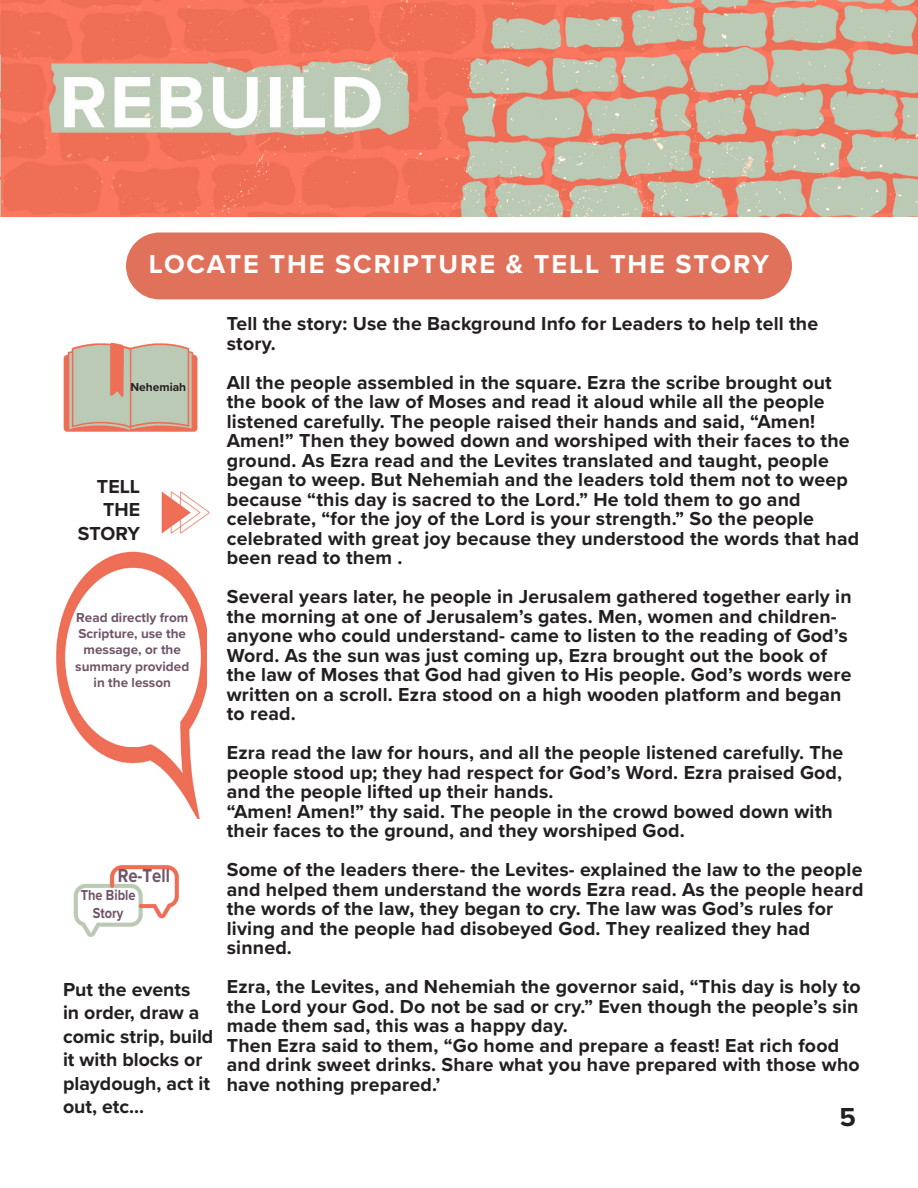
<style>
.page{position:relative;width:918px;height:1188px;background:#fff}
.page>*{position:absolute;margin:0;border:0;box-sizing:border-box;transform-origin:0 0}
.Paragraph_Style_4{font:700 27px "Proxima Nova";letter-spacing:.07em;color:#fff}
.t1{font:700 27px "Proxima Nova";color:#231f20}
.Paragraph_Style_5{font:700 19.5px/19.5px "Proxima Nova";letter-spacing:.01em;color:#231f20}
.Memory_Verse{font:700 19.5px/23.4px "Proxima Nova";color:#231f20}
.Memory_Verse-2{font:700 19.5px "Proxima Nova";color:#70546a;scale:.85 1}
.Memory_Verse-3{font:700 15px/18px "Proxima Nova";color:#70546a;text-align:center;scale:.85 1}
.Memory_Verse-4{font:700 13.5px/16.2px "Proxima Nova";color:#70546a;text-align:center}
.Lesson_Title{font:700 12px "Proxima Nova";color:#231f20}
</style>
<div class="page">
<img style="left:0;top:0;width:918px;height:216px">
<div style="left:126px;top:232px;width:666px;height:67px;background:#e0725b;border-radius:33px"></div>
<img style="left:161px;top:491px;width:49px;height:43px">
<img style="left:73px;top:865px;width:106px;height:72px">
<img style="left:56px;top:551px;width:150px;height:268px">
<img style="left:63px;top:342px;width:135px;height:90px">
<p class="Paragraph_Style_4" style="left:149px;top:244px;width:622px">LOCATE THE SCRIPTURE &amp; TELL THE STORY</p>
<p class="Lesson_Title" style="left:130px;top:378px;width:57px">Nehemiah</p>
<p class="Memory_Verse" style="left:97px;top:474px;width:45px">TELL</p>
<p class="Memory_Verse" style="left:103px;top:497px;width:38px">THE</p>
<p class="Memory_Verse" style="left:78px;top:521px;width:64px">STORY</p>
<p class="Memory_Verse-4" style="left:76px;top:609px;width:114px">Read directly from</p>
<p class="Memory_Verse-4" style="left:75px;top:625px;width:115px">Scripture, use the message, or the summary provided</p>
<p class="Memory_Verse-4" style="left:94px;top:674px;width:79px">in the lesson</p>
<p class="Memory_Verse-2" style="left:118px;top:861px;width:63px">Re-Tell</p>
<p class="Memory_Verse-3" style="left:81px;top:886px;width:66px">The Bible<br>Story</p>
<p class="Memory_Verse" style="left:63px;top:977px;width:152px">Put the events<br>in order, draw a comic strip, build it with blocks or playdough, act it out, etc...</p>
<p class="Paragraph_Style_5" style="left:227px;top:314px;width:593px">Tell the story: Use the Background Info for Leaders to help tell the story.</p>
<p class="Paragraph_Style_5" style="left:227px;top:372px;width:634px">All the people assembled in the square. Ezra the scribe brought out the book of the law of Moses and read it aloud while all the people listened carefully. The people raised their hands and said, “Amen!<br>Amen!” Then they bowed down and worshiped with their faces to the ground. As Ezra read and the Levites translated and taught, people began to weep. But Nehemiah and the leaders told them not to weep because “this day is sacred to the Lord.” He told them to go and celebrate, “for the joy of the Lord is your strength.” So the people celebrated with great joy because they understood the words that had been read to them .</p>
<p class="Paragraph_Style_5" style="left:227px;top:587px;width:626px">Several years later, he people in Jerusalem gathered together early in the morning at one of Jerusalem’s gates. Men, women and children&shy;anyone who could understand- came to listen to the reading of God’s Word. As the sun was just coming up, Ezra brought out the book of the law of Moses that God had given to His people. God’s words were written on a scroll. Ezra stood on a high wooden platform and began to read.</p>
<p class="Paragraph_Style_5" style="left:227px;top:743px;width:618px;text-align:justify">Ezra read the law for hours, and all the people listened carefully. The people stood up; they had respect for God’s Word. Ezra praised God, and the people lifted up their hands.</p>
<p class="Paragraph_Style_5" style="left:227px;top:801px;width:607px">“Amen! Amen!” thy said. The people in the crowd bowed down with their faces to the ground, and they worshiped God.</p>
<p class="Paragraph_Style_5" style="left:227px;top:860px;width:638px">Some of the leaders there- the Levites- explained the law to the people and helped them understand the words Ezra read. As the people heard the words of the law, they began to cry. The law was God’s rules for living and the people had disobeyed God. They realized they had sinned.</p>
<p class="Paragraph_Style_5" style="left:227px;top:977px;width:635px;text-align:justify">Ezra, the Levites, and Nehemiah the governor said, “This day is holy to the Lord your God. Do not be sad or cry.” Even though the people’s sin made them sad, this was a happy day.</p>
<p class="Paragraph_Style_5" style="left:227px;top:1035px;width:634px">Then Ezra said to them, “Go home and prepare a feast! Eat rich food and drink sweet drinks. Share what you have prepared with those who have nothing prepared.’</p>
<h1 class="t1" style="left:840px;top:1096px;width:18px">5</h1>
</div>
